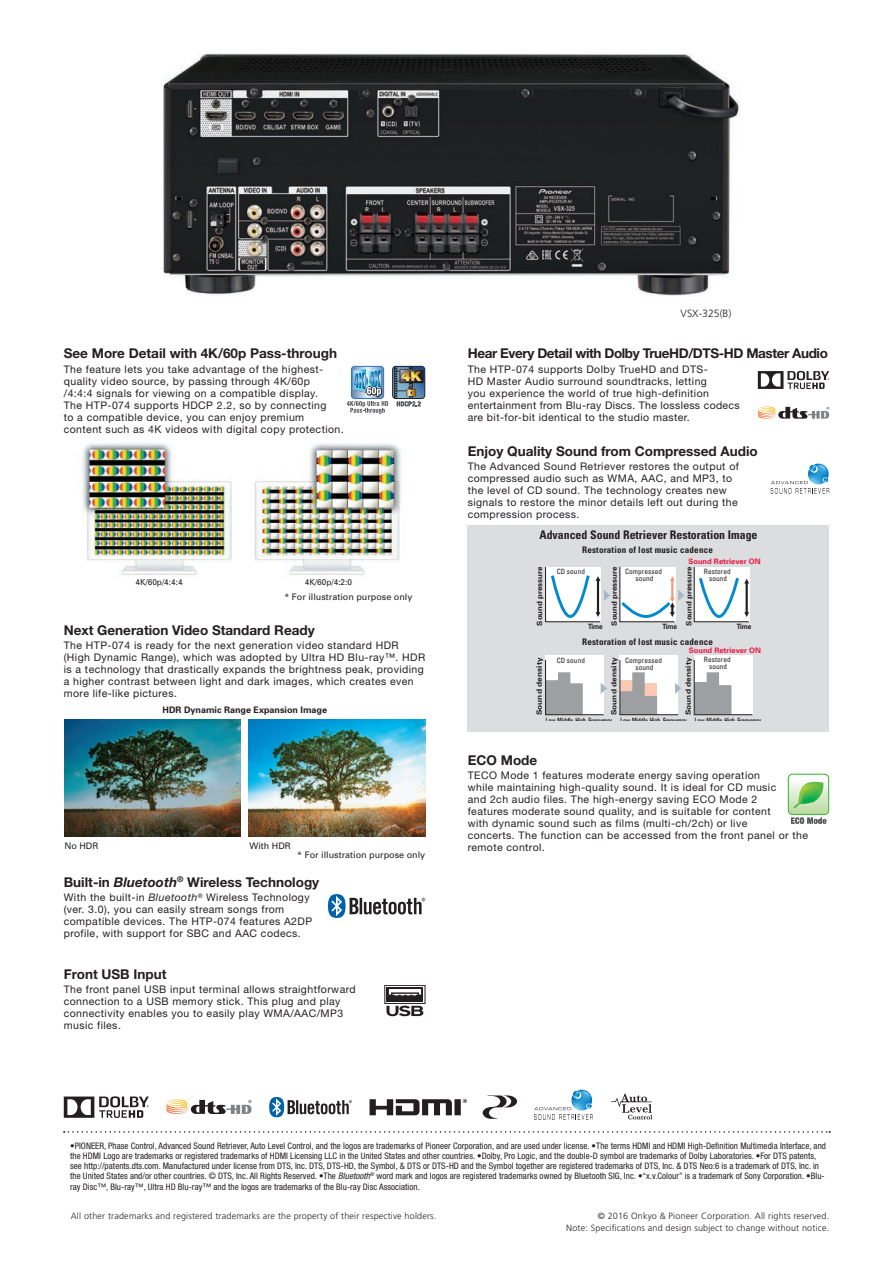
<style>
.page{position:relative;width:893px;height:1263px;background:#fff}
.page>*{position:absolute;margin:0;border:0;box-sizing:border-box;transform-origin:0 0}
.t1{font:700 13.5px "Helvetica Neue";color:#231f20}
.t2{font:700 13.5px "Helvetica Neue";letter-spacing:-.03em;color:#231f20}
.t3{font:700 condensed 11.85px "Univers";color:#231f20}
.t4{font:10.5px/12px "Helvetica Neue";letter-spacing:.04em;color:#231f20}
.t5{font:300 10.5px "Frutiger";color:#231f20}
.t6{font:700 condensed 9.15px "Univers";letter-spacing:.02em;color:#231f20}
.t7{font:condensed 9px/10.2px "Helvetica Neue";letter-spacing:.005em;color:#231f20}
.t8{font:300 9px/12px "Frutiger";letter-spacing:.02em;color:#231f20;text-align:right}
.t9{font:9px "Univers";color:#231f20}
.t10{font:700 9px "Univers";color:#231f20}
.t11{font:8.25px "Univers";color:#231f20}
.t12{font:700 7.5px "Univers";color:#ed1845}
.t13{font:condensed 7.2px/7.2px "Univers";letter-spacing:.01em;color:#231f20;text-align:center}
.t14{font:700 7.2px "Univers";color:#231f20;scale:.66 1}
.t15{font:700 7.2px "Univers";color:#231f20;scale:1.08 1}
.t16{font:700 7.2px "Univers";color:#231f20;scale:1.14 1}
.t17{font:700 7.2px "Univers";color:#231f20;scale:.88 1}
.s1{font-style:italic}
</style>
<div class="page">
<img style="left:163px;top:53px;width:577px;height:243px">
<img style="left:347px;top:366px;width:76px;height:48px">
<div style="left:392px;top:366px;width:33px;height:33px;border:1px solid #231f20;border-radius:3px"></div>
<img style="left:82px;top:443px;width:320px;height:132px">
<img style="left:64px;top:719px;width:177px;height:118px">
<img style="left:249px;top:719px;width:176px;height:118px">
<svg style="left:328px;top:894px;width:96px;height:24px"></svg>
<div style="left:328px;top:894px;width:18px;height:24px;background:#0161aa;border-radius:50%"></div>
<svg style="left:350px;top:898px;width:75px;height:16px"></svg>
<svg style="left:331px;top:896px;width:11px;height:20px"></svg>
<svg style="left:386px;top:1005px;width:38px;height:9px"></svg>
<svg style="left:385px;top:985px;width:40px;height:18px"></svg>
<div style="left:385px;top:985px;width:40px;height:19px;border:1px solid #231f20"></div>
<svg style="left:389px;top:989px;width:32px;height:6px"></svg>
<svg style="left:386px;top:1006px;width:37px;height:10px"></svg>
<svg style="left:758px;top:371px;width:71px;height:18px"></svg>
<svg style="left:758px;top:407px;width:71px;height:12px"></svg>
<svg style="left:770px;top:464px;width:59px;height:30px"></svg>
<div style="left:468px;top:525px;width:361px;height:207px;background:#dcdddf"></div>
<div style="left:545px;top:655px;width:58px;height:60px;background:#fff"></div>
<div style="left:620px;top:655px;width:58px;height:60px;background:#fff"></div>
<div style="left:694px;top:655px;width:58px;height:60px;background:#fff"></div>
<svg style="left:545px;top:566px;width:205px;height:57px"></svg>
<svg style="left:545px;top:659px;width:208px;height:57px"></svg>
<svg style="left:788px;top:774px;width:41px;height:50px"></svg>
<svg style="left:534px;top:1090px;width:59px;height:30px"></svg>
<svg style="left:611px;top:1093px;width:41px;height:26px"></svg>
<svg style="left:64px;top:1131px;width:766px;height:2px"></svg>
<svg style="left:483px;top:1095px;width:34px;height:24px"></svg>
<svg style="left:64px;top:1096px;width:85px;height:22px"></svg>
<svg style="left:166px;top:1099px;width:85px;height:15px"></svg>
<svg style="left:370px;top:1099px;width:97px;height:16px"></svg>
<div style="left:269px;top:1097px;width:15px;height:20px;background:#0161aa;border-radius:50%"></div>
<svg style="left:288px;top:1100px;width:64px;height:14px"></svg>
<svg style="left:272px;top:1098px;width:9px;height:18px"></svg>
<p class="t1" style="left:64px;top:345px;width:275px">See More Detail with 4K/60p Pass-through</p>
<p class="t4" style="left:64px;top:363px;width:281px">The feature lets you take advantage of the highest&shy;quality video source, by passing through 4K/60p<br>/4:4:4 signals for viewing on a compatible display.<br>The HTP-074 supports HDCP 2.2, so by connecting<br>to a compatible device, you can enjoy premium content such as 4K videos with digital copy protection.</p>
<p class="t11" style="left:135px;top:577px;width:49px">4K/60p/4:4:4</p>
<p class="t11" style="left:305px;top:577px;width:49px">4K/60p/4:2:0</p>
<p class="t9" style="left:284px;top:591px;width:130px">* For illustration purpose only</p>
<p class="t1" style="left:64px;top:622px;width:253px">Next Generation Video Standard Ready</p>
<p class="t4" style="left:64px;top:639px;width:363px">The HTP-074 is ready for the next generation video standard HDR (High Dynamic Range), which was adopted by Ultra HD Blu-ray™. HDR is a technology that drastically expands the brightness peak, providing a higher contrast between light and dark images, which creates even more life-like pictures.</p>
<p class="t10" style="left:163px;top:704px;width:166px">HDR Dynamic Range Expansion Image</p>
<p class="t9" style="left:64px;top:840px;width:36px">No HDR</p>
<p class="t9" style="left:249px;top:840px;width:43px">With HDR</p>
<p class="t9" style="left:297px;top:850px;width:130px">* For illustration purpose only</p>
<p class="t1" style="left:64px;top:874px;width:257px">Built-in <span class="s1">Bluetooth</span><sup>®</sup> Wireless Technology</p>
<p class="t4" style="left:64px;top:891px;width:250px">With the built-in <span class="s1">Bluetooth</span><sup>®</sup> Wireless Technology (ver. 3.0), you can easily stream songs from compatible devices. The HTP-074 features A2DP profile, with support for SBC and AAC codecs.</p>
<p class="t1" style="left:64px;top:965px;width:104px">Front USB Input</p>
<p class="t4" style="left:64px;top:983px;width:293px">The front panel USB input terminal allows straightforward connection to a USB memory stick. This plug and play connectivity enables you to easily play WMA/AAC/MP3 music files.</p>
<p class="t5" style="left:681px;top:307px;width:52px">VSX-325(B)</p>
<p class="t2" style="left:468px;top:345px;width:362px">Hear Every Detail with Dolby TrueHD/DTS-HD Master Audio</p>
<p class="t4" style="left:468px;top:363px;width:273px">The HTP-074 supports Dolby TrueHD and DTS-<br>HD Master Audio surround soundtracks, letting<br>you experience the world of true high-definition entertainment from Blu-ray Discs. The lossless codecs are bit-for-bit identical to the studio master.</p>
<p class="t1" style="left:468px;top:442px;width:291px">Enjoy Quality Sound from Compressed Audio</p>
<p class="t4" style="left:468px;top:460px;width:273px">The Advanced Sound Retriever restores the output of compressed audio such as WMA, AAC, and MP3, to the level of CD sound. The technology creates new signals to restore the minor details left out during the compression process.</p>
<p class="t3" style="left:539px;top:527px;width:220px">Advanced Sound Retriever Restoration Image</p>
<p class="t6" style="left:582px;top:545px;width:132px">Restoration of lost music cadence</p>
<p class="t12" style="left:688px;top:557px;width:74px">Sound Retriever ON</p>
<p class="t15" style="left:535px;top:625px;width:56px;rotate:-90deg">Sound pressure</p>
<p class="t15" style="left:610px;top:625px;width:56px;rotate:-90deg">Sound pressure</p>
<p class="t15" style="left:684px;top:625px;width:56px;rotate:-90deg">Sound pressure</p>
<p class="t13" style="left:557px;top:567px;width:30px">CD sound</p>
<p class="t13" style="left:625px;top:567px;width:38px">Compressed sound</p>
<p class="t13" style="left:704px;top:567px;width:28px">Restored sound</p>
<p class="t17" style="left:588px;top:622px;width:18px">Time</p>
<p class="t17" style="left:663px;top:622px;width:18px">Time</p>
<p class="t17" style="left:737px;top:622px;width:18px">Time</p>
<p class="t6" style="left:582px;top:636px;width:132px">Restoration of lost music cadence</p>
<p class="t12" style="left:689px;top:645px;width:74px">Sound Retriever ON</p>
<p class="t13" style="left:625px;top:656px;width:38px">Compressed sound</p>
<p class="t13" style="left:557px;top:656px;width:30px">CD sound</p>
<p class="t16" style="left:535px;top:715px;width:52px;rotate:-90deg">Sound density</p>
<p class="t16" style="left:609px;top:715px;width:52px;rotate:-90deg">Sound density</p>
<p class="t16" style="left:684px;top:715px;width:52px;rotate:-90deg">Sound density</p>
<p class="t13" style="left:704px;top:656px;width:28px">Restored sound</p>
<p class="t14" style="left:546px;top:715px;width:328px">Low Middle High Frequency Low Middle High Frequency Low Middle High Frequency</p>
<p class="t1" style="left:468px;top:752px;width:71px">ECO Mode</p>
<p class="t4" style="left:468px;top:769px;width:342px">TECO Mode 1 features moderate energy saving operation<br>while maintaining high-quality sound. It is ideal for CD music<br>and 2ch audio files. The high-energy saving ECO Mode 2<br>features moderate sound quality, and is suitable for content<br>with dynamic sound such as films (multi-ch/2ch) or live<br>concerts. The function can be accessed from the front panel or the remote control.</p>
<p class="t7" style="left:70px;top:1140px;width:757px">•PIONEER, Phase Control, Advanced Sound Retriever, Auto Level Control, and the logos are trademarks of Pioneer Corporation, and are used under license. •The terms HDMI and HDMI High-Definition Multimedia Interface, and the HDMI Logo are trademarks or registered trademarks of HDMI Licensing LLC in the United States and other countries. •Dolby, Pro Logic, and the double-D symbol are trademarks of Dolby Laboratories. •For DTS patents, see http://patents.dts.com. Manufactured under license from DTS, Inc. DTS, DTS-HD, the Symbol, &amp; DTS or DTS-HD and the Symbol together are registered trademarks of DTS, Inc. &amp; DTS Neo:6 is a trademark of DTS, Inc. in the United States and/or other countries. © DTS, Inc. All Rights Reserved. •The <span class="s1">Bluetooth</span><sup>®</sup> word mark and logos are registered trademarks owned by Bluetooth SIG, Inc. •“x.v.Colour” is a trademark of Sony Corporation. •Blu&shy;ray Disc™, Blu-ray™, Ultra HD Blu-ray™ and the logos are trademarks of the Blu-ray Disc Association.</p>
<p class="t8" style="left:71px;top:1210px;width:367px">All other trademarks and registered trademarks are the property of their respective holders.</p>
<p class="t8" style="left:566px;top:1210px;width:264px">© 2016 Onkyo &amp; Pioneer Corporation. All rights reserved.<br>Note: Specifications and design subject to change without notice.</p>
</div>
